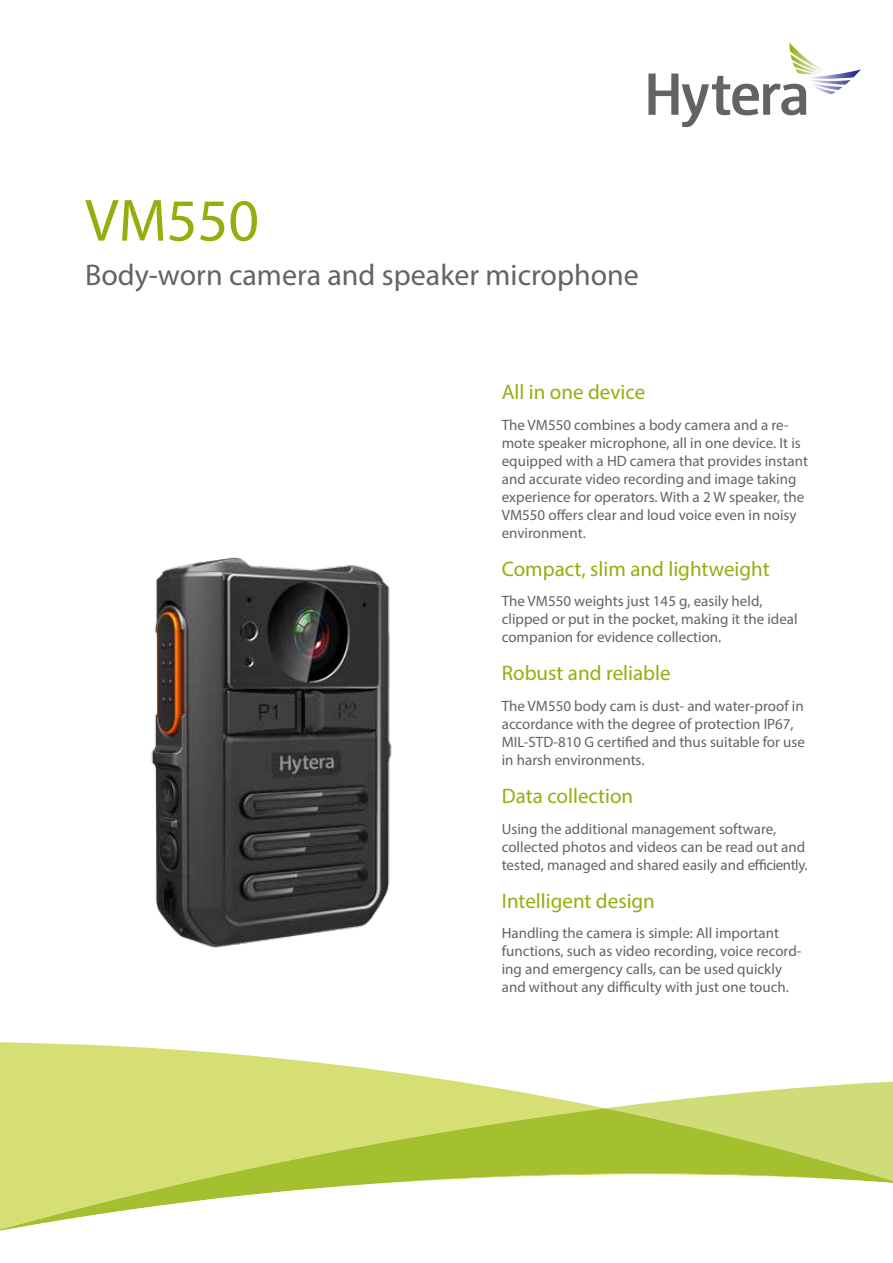
<style>
.page{position:relative;width:893px;height:1263px;background:#fff}
.page>*{position:absolute;margin:0;border:0;box-sizing:border-box;transform-origin:0 0}
.t1{font:60px "Myriad Pro";color:#95ad0d}
.t2{font:30px "Myriad Pro";color:#646363}
.t3{font:21px "Myriad Pro";color:#95ad0d}
.t4{font:15px/18px "Myriad Pro";color:#646363}
</style>
<div class="page">
<svg style="left:608px;top:1081px;width:285px;height:27px;fill:#cfdc77"></svg>
<svg style="left:0;top:1042px;width:604px;height:66px;fill:#d5df74"></svg>
<svg style="left:0;top:1108px;width:893px;height:66px;background:#c1d25a"></svg>
<svg style="left:0;top:1174px;width:893px;height:57px"></svg>
<svg style="left:648px;top:43px;width:213px;height:84px"></svg>
<img style="left:151px;top:557px;width:241px;height:391px">
<h1 class="t1" style="left:85px;top:183px;width:176px">VM550</h1>
<h2 class="t2" style="left:85px;top:257px;width:555px">Body-worn camera and speaker microphone</h2>
<h3 class="t3" style="left:502px;top:379px;width:145px">All in one device</h3>
<p class="t4" style="left:502px;top:415px;width:308px">The VM550 combines a body camera and a re&shy;mote speaker microphone, all in one device. It is equipped with a HD camera that provides instant and accurate video recording and image taking experience for operators. With a 2 W speaker, the VM550 offers clear and loud voice even in noisy environment.</p>
<h3 class="t3" style="left:502px;top:555px;width:269px">Compact, slim and lightweight</h3>
<p class="t4" style="left:502px;top:592px;width:297px">The VM550 weights just 145 g, easily held, clipped or put in the pocket, making it the ideal companion for evidence collection.</p>
<h3 class="t3" style="left:502px;top:660px;width:170px">Robust and reliable</h3>
<p class="t4" style="left:502px;top:697px;width:305px">The VM550 body cam is dust- and water-proof in accordance with the degree of protection IP67, MIL-STD-810 G certified and thus suitable for use in harsh environments.</p>
<h3 class="t3" style="left:502px;top:783px;width:133px">Data collection</h3>
<p class="t4" style="left:502px;top:819px;width:307px">Using the additional management software, collected photos and videos can be read out and tested, managed and shared easily and efficiently.</p>
<h3 class="t3" style="left:502px;top:888px;width:155px">Intelligent design</h3>
<p class="t4" style="left:502px;top:924px;width:301px">Handling the camera is simple: All important functions, such as video recording, voice record&shy;ing and emergency calls, can be used quickly and without any difficulty with just one touch.</p>
</div>
